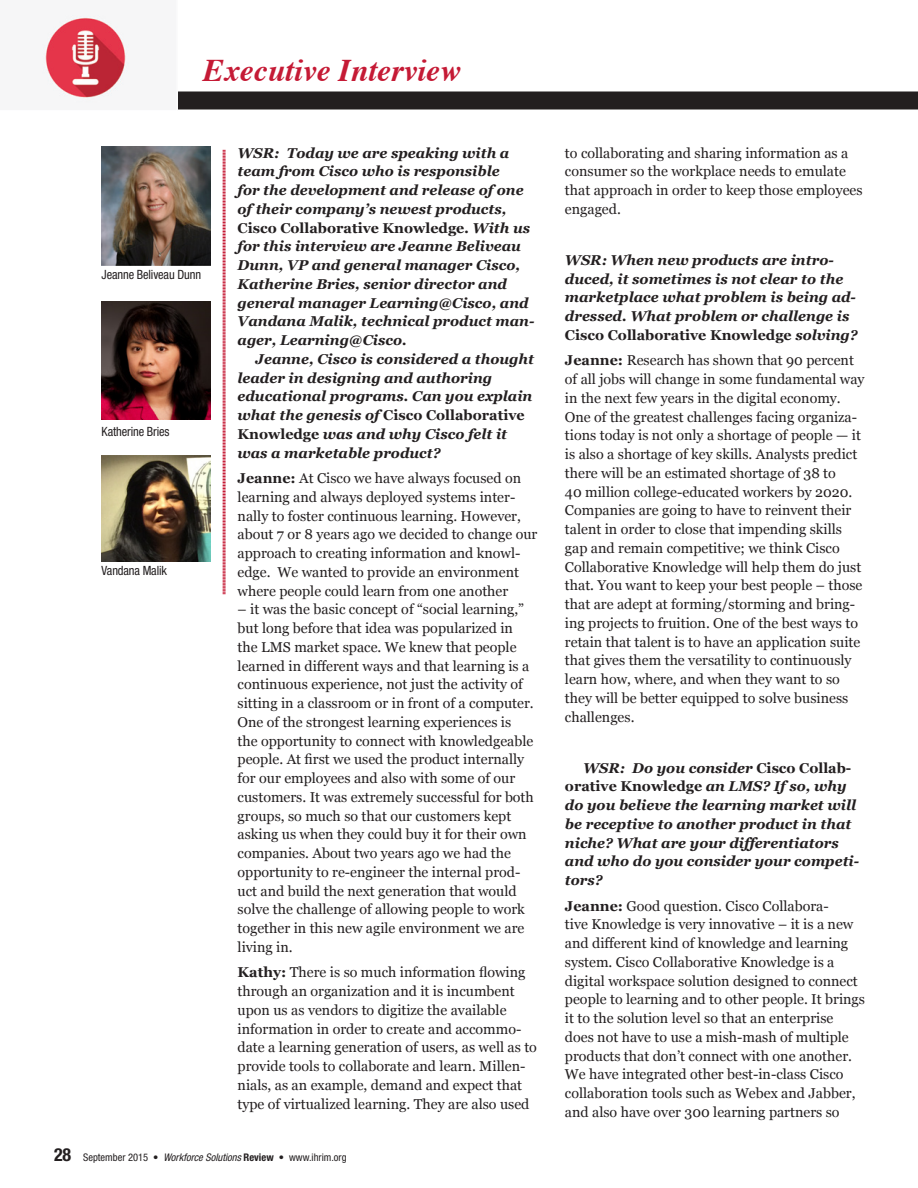
<style>
.page{position:relative;width:918px;height:1188px;background:#fff}
.page>*{position:absolute;margin:0;border:0;box-sizing:border-box;transform-origin:0 0}
.t1{font:italic 700 31.5px "Times";color:#c51a35}
.text{font:14.25px/18.8px "Georgia";color:#231f20}
.text-2{font:italic 700 14.25px/18.8px "Georgia";color:#231f20}
.text_noindent{font:condensed 12.75px "Helvetica Neue LT Std";letter-spacing:-.01em;color:#231f20}
.t2{font:condensed 10.5px "Helvetica Neue LT Std";color:#231f20}
.s1{font-style:normal}
.s2{font-weight:700}
.s3{font-weight:700;font-size:18px}
.s4{font-style:italic}
</style>
<div class="page">
<div style="left:0;top:91px;width:918px;height:19px;background:#231f20"></div>
<svg style="left:0;top:15px;width:177px;height:95px"></svg>
<img style="left:102px;top:147px;width:109px;height:118px">
<img style="left:102px;top:301px;width:109px;height:119px">
<img style="left:102px;top:456px;width:109px;height:106px">
<svg style="left:222px;top:150px;width:4px;height:444px;background:#e18b99"></svg>
<p class="t1" style="left:203px;top:40px;width:260px">Executive Interview</p>
<p class="text_noindent" style="left:102px;top:267px;width:101px">Jeanne Beliveau Dunn</p>
<p class="text_noindent" style="left:102px;top:424px;width:69px">Katherine Bries</p>
<p class="text_noindent" style="left:102px;top:563px;width:67px">Vandana Malik</p>
<p class="text-2" style="left:238px;top:143px;width:298px">WSR: Today we are speaking with a team from Cisco who is responsible<br>for the development and release of one of their company’s newest products, <span class="s1">Cisco Collaborative Knowledge</span>. With us for this interview are Jeanne Beliveau Dunn, VP and general manager Cisco, Katherine Bries, senior director and general manager Learning@Cisco, and Vandana Malik, technical product man&shy;ager, Learning@Cisco.</p>
<p class="text-2" style="left:238px;top:349px;width:298px;text-indent:18px">Jeanne, Cisco is considered a thought leader in designing and authoring educational programs. Can you explain what the genesis of <span class="s1">Cisco Collaborative Knowledge</span> was and why Cisco felt it was a marketable product?</p>
<p class="text" style="left:238px;top:468px;width:301px"><span class="s2">Jeanne:</span> At Cisco we have always focused on learning and always deployed systems inter&shy;nally to foster continuous learning. However, about 7 or 8 years ago we decided to change our approach to creating information and knowl&shy;edge. We wanted to provide an environment where people could learn from one another</p>
<p class="text" style="left:238px;top:600px;width:298px">– it was the basic concept of “social learning,” but long before that idea was popularized in the LMS market space. We knew that people learned in different ways and that learning is a continuous experience, not just the activity of sitting in a classroom or in front of a computer.<br>One of the strongest learning experiences is the opportunity to connect with knowledgeable people. At first we used the product internally for our employees and also with some of our customers. It was extremely successful for both groups, so much so that our customers kept asking us when they could buy it for their own companies. About two years ago we had the opportunity to re-engineer the internal prod&shy;uct and build the next generation that would solve the challenge of allowing people to work together in this new agile environment we are living in.</p>
<p class="text" style="left:238px;top:963px;width:301px"><span class="s2">Kathy:</span> There is so much information flowing through an organization and it is incumbent upon us as vendors to digitize the available information in order to create and accommo&shy;date a learning generation of users, as well as to provide tools to collaborate and learn. Millen&shy;nials, as an example, demand and expect that type of virtualized learning. They are also used</p>
<p class="t2" style="left:54px;top:1151px;width:294px"><span class="s3">28</span> September 2015 • <span class="s4">Workforce Solutions</span> <span class="s2">Review</span> • www.ihrim.org</p>
<p class="text" style="left:565px;top:143px;width:299px">to collaborating and sharing information as a consumer so the workplace needs to emulate that approach in order to keep those employees engaged.</p>
<p class="text-2" style="left:565px;top:250px;width:294px">WSR: When new products are intro&shy;duced, it sometimes is not clear to the marketplace what problem is being ad&shy;dressed. What problem or challenge is <span class="s1">Cisco Collaborative Knowledge</span> solving?</p>
<p class="text" style="left:565px;top:351px;width:301px"><span class="s2">Jeanne:</span> Research has shown that 90 percent of all jobs will change in some fundamental way in the next few years in the digital economy.<br>One of the greatest challenges facing organiza&shy;tions today is not only a shortage of people — it is also a shortage of key skills. Analysts predict there will be an estimated shortage of 38 to<br>40 million college-educated workers by 2020.<br>Companies are going to have to reinvent their talent in order to close that impending skills gap and remain competitive; we think Cisco Collaborative Knowledge will help them do just that. You want to keep your best people – those that are adept at forming/storming and bring&shy;ing projects to fruition. One of the best ways to retain that talent is to have an application suite that gives them the versatility to continuously learn how, where, and when they want to so they will be better equipped to solve business challenges.</p>
<p class="text-2" style="left:565px;top:758px;width:296px;text-indent:18px">WSR: Do you consider <span class="s1">Cisco Collab&shy;orative Knowledge</span> an LMS? If so, why do you believe the learning market will be receptive to another product in that niche? What are your differentiators and who do you consider your competi&shy;tors?</p>
<p class="text" style="left:565px;top:896px;width:302px"><span class="s2">Jeanne:</span> Good question. Cisco Collabora-<br>tive Knowledge is very innovative – it is a new and different kind of knowledge and learning system. Cisco Collaborative Knowledge is a digital workspace solution designed to connect people to learning and to other people. It brings it to the solution level so that an enterprise does not have to use a mish-mash of multiple products that don’t connect with one another.<br>We have integrated other best-in-class Cisco collaboration tools such as Webex and Jabber, and also have over 300 learning partners so</p>
</div>
